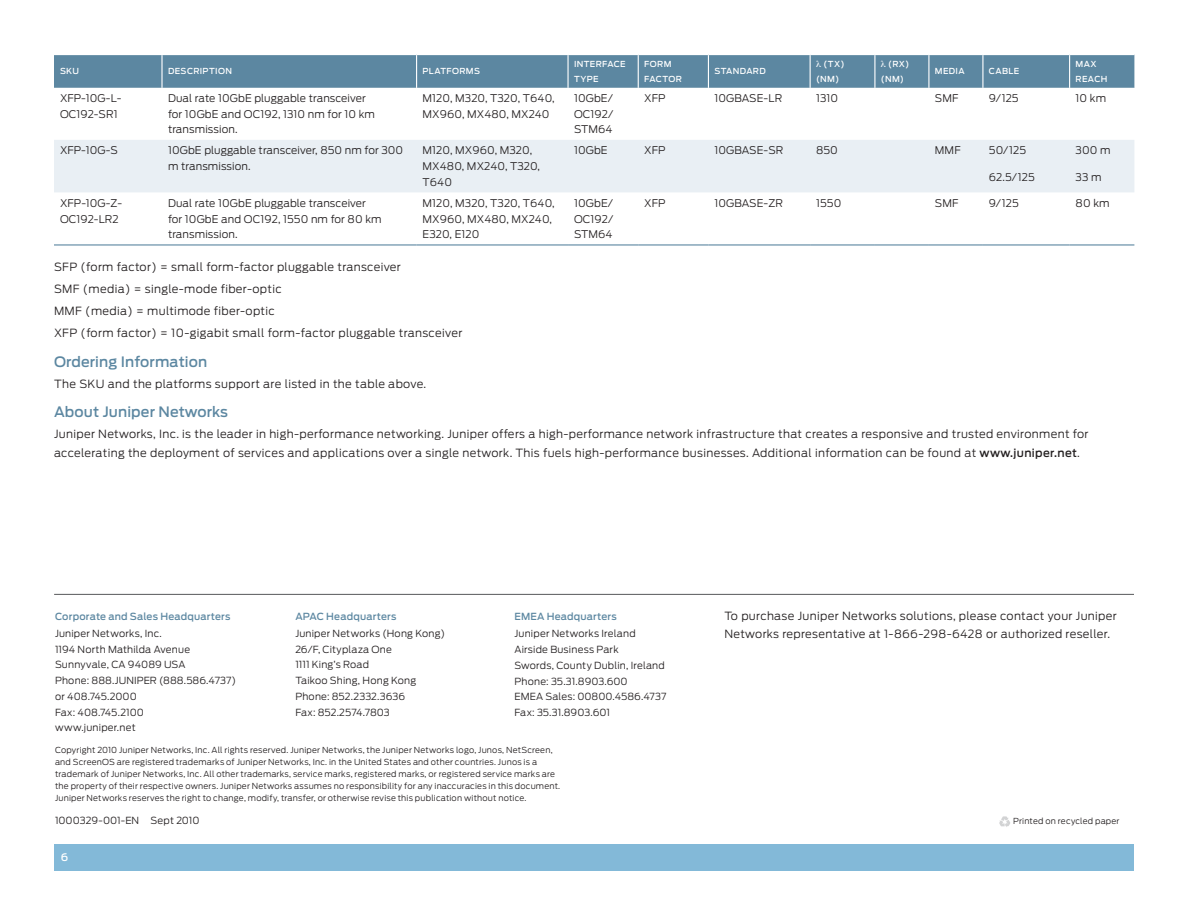
<style>
.page{position:relative;width:1188px;height:918px;background:#fff}
.page>*{position:absolute;margin:0;border:0;box-sizing:border-box;transform-origin:0 0}
.t1{font:500 14.25px "Antenna";letter-spacing:.01em;color:#5c87a1}
.t2{font:300 11.25px/22px "Antenna";letter-spacing:.03em;color:#231f20}
.t3{font:300 10.5px/15.8px "Antenna";letter-spacing:.01em;color:#231f20}
.t4{font:500 10.5px "Antenna";color:#fff}
.t5{font:300 9.75px/15.8px "Antenna";letter-spacing:.015em;color:#231f20}
.t6{font:500 9.75px "Antenna";letter-spacing:.02em;color:#5c87a1}
.t7{font:300 8.25px/12px "Antenna";letter-spacing:.025em;color:#231f20}
.t8{font:500 8.25px/15px "Antenna";letter-spacing:.045em;color:#fff}
.s1{font-weight:500}
</style>
<div class="page">
<hr style="left:54px;top:594px;width:1080px;height:1px;background:#57585a">
<svg style="left:999px;top:816px;width:11px;height:11px"></svg>
<div style="left:54px;top:844px;width:1080px;height:27px;background:#83b9d8"></div>
<svg style="left:54px;top:55px;width:1080px;height:33px;background:#5e88a2"></svg>
<div style="left:54px;top:140px;width:1080px;height:52px;background:#e9eff4"></div>
<hr style="left:161px;top:55px;width:2px;height:33px;background:#fff">
<hr style="left:54px;top:244px;width:108px;height:2px;background:#5c87a1">
<hr style="left:162px;top:244px;width:255px;height:2px;background:#5c87a1">
<hr style="left:417px;top:244px;width:151px;height:2px;background:#5c87a1">
<hr style="left:568px;top:244px;width:70px;height:2px;background:#5c87a1">
<hr style="left:638px;top:244px;width:70px;height:2px;background:#5c87a1">
<hr style="left:708px;top:244px;width:102px;height:2px;background:#5c87a1">
<hr style="left:810px;top:244px;width:65px;height:2px;background:#5c87a1">
<hr style="left:875px;top:244px;width:54px;height:2px;background:#5c87a1">
<hr style="left:929px;top:244px;width:54px;height:2px;background:#5c87a1">
<hr style="left:983px;top:244px;width:87px;height:2px;background:#5c87a1">
<hr style="left:1070px;top:244px;width:64px;height:2px;background:#5c87a1">
<hr style="left:416px;top:55px;width:1px;height:33px;background:#fff">
<hr style="left:567px;top:55px;width:2px;height:33px;background:#fff">
<hr style="left:638px;top:55px;width:1px;height:33px;background:#fff">
<hr style="left:708px;top:55px;width:1px;height:33px;background:#fff">
<hr style="left:810px;top:55px;width:1px;height:33px;background:#fff">
<hr style="left:874px;top:55px;width:1px;height:33px;background:#fff">
<hr style="left:928px;top:55px;width:1px;height:33px;background:#fff">
<hr style="left:982px;top:55px;width:1px;height:33px;background:#fff">
<hr style="left:1069px;top:55px;width:1px;height:33px;background:#fff">
<p class="t8" style="left:60px;top:64px;width:21px">SKU</p>
<p class="t8" style="left:168px;top:64px;width:66px">Description</p>
<p class="t8" style="left:423px;top:64px;width:58px">Platforms</p>
<p class="t8" style="left:574px;top:56px;width:53px">I nterface<br>Type</p>
<p class="t8" style="left:644px;top:56px;width:39px">Form<br>Factor</p>
<p class="t8" style="left:714px;top:64px;width:52px">Standard</p>
<p class="t8" style="left:816px;top:56px;width:30px">● (TX) (nm)</p>
<p class="t8" style="left:881px;top:56px;width:30px">● (RX) (nm)</p>
<p class="t8" style="left:935px;top:64px;width:31px">Media</p>
<p class="t8" style="left:989px;top:64px;width:32px">Cable</p>
<p class="t8" style="left:1076px;top:56px;width:33px">Max<br>Reach</p>
<p class="t3" style="left:60px;top:90px;width:63px">XFP-10G-L-<br>OC192-SR1</p>
<p class="t3" style="left:168px;top:90px;width:209px">Dual rate 10GbE pluggable transceiver for 10GbE and OC192, 1310 nm for 10 km transmission.</p>
<p class="t3" style="left:423px;top:90px;width:134px">M120, M320, T320, T640,<br>MX960, MX480, MX240</p>
<p class="t3" style="left:574px;top:90px;width:41px;text-align:justify">10GbE/ OC192/ STM64</p>
<p class="t3" style="left:644px;top:90px;width:21px">XFP</p>
<p class="t3" style="left:714px;top:90px;width:69px">10GBASE-LR</p>
<p class="t3" style="left:816px;top:90px;width:24px">1310</p>
<p class="t3" style="left:935px;top:90px;width:25px">SMF</p>
<p class="t3" style="left:989px;top:90px;width:31px">9/125</p>
<p class="t3" style="left:1076px;top:90px;width:32px">10 km</p>
<p class="t3" style="left:60px;top:143px;width:60px">XFP-10G-S</p>
<p class="t3" style="left:168px;top:143px;width:237px">10GbE pluggable transceiver, 850 nm for 300 m transmission.</p>
<p class="t3" style="left:423px;top:143px;width:119px">M120, MX960, M320,<br>MX480, MX240, T320,<br>T640</p>
<p class="t3" style="left:574px;top:143px;width:35px">10GbE</p>
<p class="t3" style="left:644px;top:143px;width:21px">XFP</p>
<p class="t3" style="left:714px;top:143px;width:70px">10GBASE-SR</p>
<p class="t3" style="left:816px;top:143px;width:23px">850</p>
<p class="t3" style="left:935px;top:143px;width:27px">MMF</p>
<p class="t3" style="left:989px;top:143px;width:39px">50/125</p>
<p class="t3" style="left:1076px;top:143px;width:36px">300 m</p>
<p class="t3" style="left:989px;top:169px;width:47px">62.5/125</p>
<p class="t3" style="left:1076px;top:169px;width:27px">33 m</p>
<p class="t3" style="left:60px;top:195px;width:64px">XFP-10G-Z-<br>OC192-LR2</p>
<p class="t3" style="left:168px;top:195px;width:215px">Dual rate 10GbE pluggable transceiver for 10GbE and OC192, 1550 nm for 80 km transmission.</p>
<p class="t3" style="left:423px;top:195px;width:134px">M120, M320, T320, T640,<br>MX960, MX480, MX240,<br>E320, E120</p>
<p class="t3" style="left:574px;top:195px;width:41px;text-align:justify">10GbE/ OC192/ STM64</p>
<p class="t3" style="left:644px;top:195px;width:21px">XFP</p>
<p class="t3" style="left:714px;top:195px;width:70px">10GBASE-ZR</p>
<p class="t3" style="left:816px;top:195px;width:27px">1550</p>
<p class="t3" style="left:935px;top:195px;width:25px">SMF</p>
<p class="t3" style="left:989px;top:195px;width:31px">9/125</p>
<p class="t3" style="left:1076px;top:195px;width:35px">80 km</p>
<p class="t2" style="left:54px;top:256px;width:410px">SFP (form factor) = small form-factor pluggable transceiver<br>SMF (media) = single-mode fiber-optic<br>MMF (media) = multimode fiber-optic<br>XFP (form factor) = 10-gigabit small form-factor pluggable transceiver</p>
<p class="t1" style="left:54px;top:353px;width:155px">Ordering I nformation</p>
<p class="t2" style="left:54px;top:373px;width:374px">The SKU and the platforms support are listed in the table above.</p>
<p class="t1" style="left:54px;top:404px;width:176px">About Juniper Networks</p>
<p class="t2" style="left:54px;top:425px;width:1036px;line-height:18.8px">Juniper Networks, I nc. is the leader in high-performance networking. Juniper offers a high-performance network infrastructure that creates a responsive and trusted environment for accelerating the deployment of services and applications over a single network. This fuels high-performance businesses. Additional information can be found at <span class="s1">www.juniper.net</span>.</p>
<p class="t6" style="left:55px;top:610px;width:177px">Corporate and Sales H eadquarters</p>
<p class="t5" style="left:55px;top:626px;width:183px">Juniper Networks, I nc.<br>1194 North Mathilda Avenue<br>Sunnyvale, CA 94089 USA<br>Phone: 888.JU NIPER (888.586.4737) or 408.745.2000<br>Fax: 408.745.2100<br>www.juniper.net</p>
<p class="t6" style="left:295px;top:610px;width:103px">APAC Headquarters</p>
<p class="t5" style="left:295px;top:626px;width:151px">Juniper Networks (Hong Kong)<br>26/F, Cityplaza One<br>1111 King’s Road<br>Taikoo Shing, Hong Kong<br>Phone: 852.2332.3636<br>Fax: 852.2574.7803</p>
<p class="t6" style="left:514px;top:611px;width:9px">EMEA</p>
<p class="t6" style="left:547px;top:611px;width:72px">Headquarters</p>
<p class="t5" style="left:514px;top:626px;width:153px">Juniper Networks I reland<br>Airside Business Park<br>Swords, County Dublin, I reland<br>Phone: 35.31.8903.600<br>EMEA Sales: 00800.4586.4737<br>Fax: 35.31.8903.601</p>
<p class="t7" style="left:55px;top:744px;width:507px">Copyright 2010 Juniper Networks, I nc. All rights reserved. Juniper Networks, the Juniper Networks logo, Junos, NetScreen, and ScreenOS are registered trademarks of Juniper Networks, I nc. in the U nited States and other countries. Junos is a trademark of Juniper Networks, I nc. All other trademarks, service marks, registered marks, or registered service marks are the property of their respective owners. Juniper Networks assumes no responsibility for any inaccuracies in this document.<br>Juniper Networks reserves the right to change, modify, transfer, or otherwise revise this publication without notice.</p>
<p class="t5" style="left:55px;top:812px;width:146px">1000329-001-EN Sept 2010</p>
<p class="t4" style="left:61px;top:851px;width:9px">6</p>
<p class="t2" style="left:724px;top:606px;width:394px;line-height:18.8px">To purchase Juniper Networks solutions, please contact your Juniper<br>Networks representative at 1-866-298-6428 or authorized reseller.</p>
<p class="t7" style="left:1013px;top:815px;width:108px">Printed on recycled paper</p>
</div>
